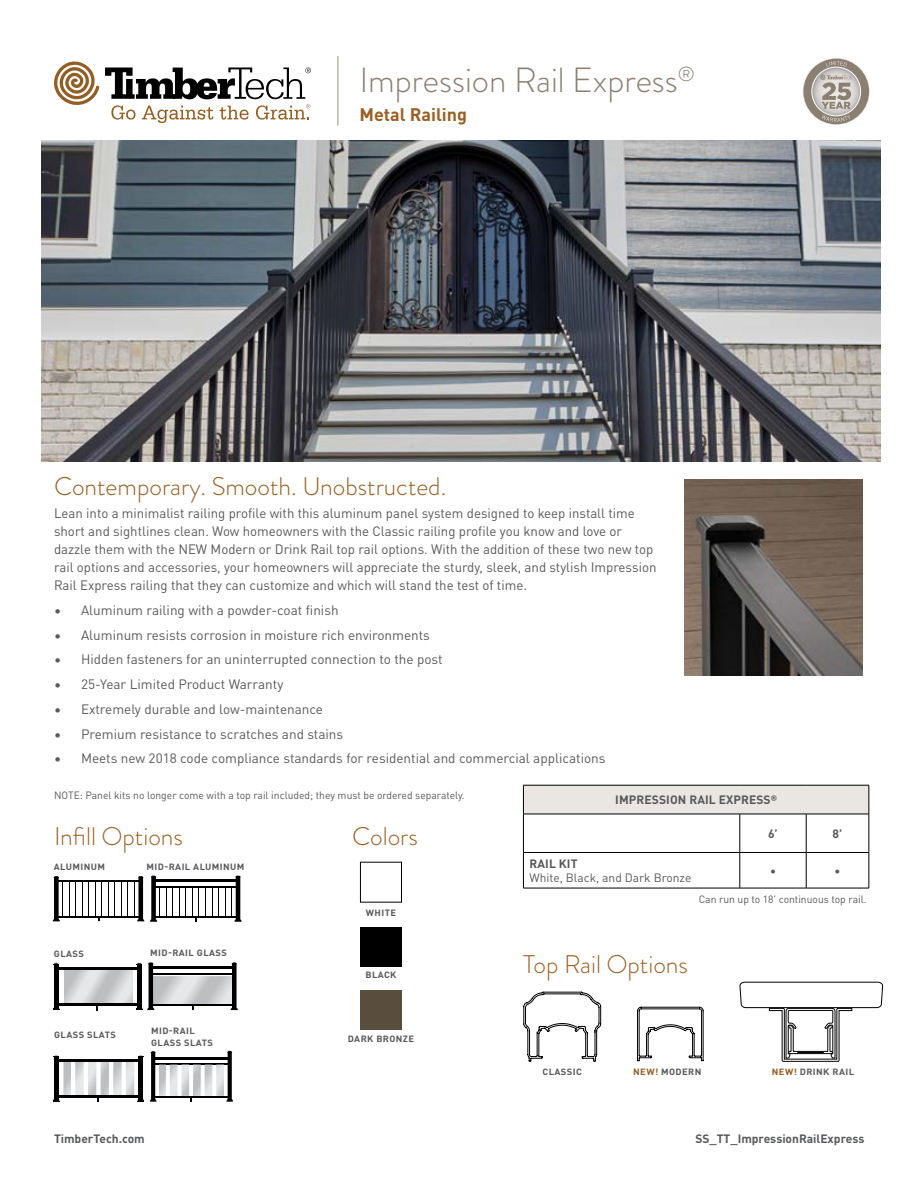
<style>
.page{position:relative;width:918px;height:1188px;background:#fff}
.page>*{position:absolute;margin:0;border:0;box-sizing:border-box;transform-origin:0 0}
.t1{font:300 34.95px "Brandon Grotesque";color:#8b7f71}
.t2{font:300 25.5px "Brandon Grotesque";color:#935f25}
.t3{font:300 25.5px "Brandon Grotesque";color:#9a6026}
.t4{font:700 18px "DINOT";color:#9a6026}
.t5{font:13.5px/18px "DINOT";color:#58595b}
.t6{font:700 12px "DINOT";color:#58595b}
.t7{font:12px "DINOT";color:#58595b}
.t8{font:10.5px "DINOT";color:#58595b}
.t9{font:700 9px/12px "DINOT";letter-spacing:.045em;color:#58595b;scale:1.04 1}
.s1{color:#935f25}
</style>
<div class="page">
<img style="left:41px;top:140px;width:840px;height:321px">
<hr style="left:338px;top:56px;width:1px;height:70px;background:#8c947b">
<svg style="left:803px;top:58px;width:67px;height:67px"></svg>
<div style="left:803px;top:59px;width:66px;height:65px;background:#8b7f71;border-radius:50%"></div>
<svg style="left:812px;top:67px;width:49px;height:49px"></svg>
<div style="left:812px;top:67px;width:49px;height:49px;border:1px solid #fff;border-radius:50%"></div>
<svg style="left:826px;top:61px;width:21px;height:6px"></svg>
<svg style="left:822px;top:115px;width:28px;height:7px"></svg>
<svg style="left:820px;top:74px;width:33px;height:35px"></svg>
<div style="left:360px;top:927px;width:42px;height:40px;background:#000"></div>
<div style="left:360px;top:862px;width:42px;height:40px;border:1px solid #000"></div>
<div style="left:360px;top:990px;width:42px;height:40px;background:#594e3d"></div>
<hr style="left:806px;top:853px;width:1px;height:35px;background:#000">
<hr style="left:869px;top:853px;width:1px;height:35px;background:#000">
<hr style="left:523px;top:888px;width:217px;height:1px;background:#000">
<hr style="left:740px;top:888px;width:66px;height:1px;background:#000">
<hr style="left:806px;top:888px;width:63px;height:1px;background:#000">
<hr style="left:523px;top:853px;width:1px;height:35px;background:#000">
<hr style="left:740px;top:853px;width:1px;height:35px;background:#000">
<hr style="left:740px;top:852px;width:66px;height:1px;background:#000">
<hr style="left:806px;top:852px;width:63px;height:1px;background:#000">
<hr style="left:523px;top:852px;width:217px;height:1px;background:#000">
<svg style="left:523px;top:785px;width:347px;height:67px"></svg>
<img style="left:685px;top:480px;width:178px;height:195px">
<hr style="left:62px;top:882px;width:1px;height:34px;background:#000">
<hr style="left:69px;top:882px;width:1px;height:34px;background:#000">
<hr style="left:75px;top:882px;width:1px;height:34px;background:#000">
<hr style="left:82px;top:882px;width:1px;height:34px;background:#000">
<hr style="left:88px;top:882px;width:1px;height:34px;background:#000">
<hr style="left:95px;top:882px;width:1px;height:34px;background:#000">
<hr style="left:101px;top:882px;width:1px;height:34px;background:#000">
<hr style="left:108px;top:882px;width:1px;height:34px;background:#000">
<hr style="left:114px;top:882px;width:1px;height:34px;background:#000">
<hr style="left:121px;top:882px;width:1px;height:34px;background:#000">
<hr style="left:127px;top:882px;width:1px;height:34px;background:#000">
<hr style="left:134px;top:882px;width:1px;height:34px;background:#000">
<hr style="left:58px;top:916px;width:82px;height:1px;background:#000">
<hr style="left:58px;top:880px;width:82px;height:2px;background:#000">
<svg style="left:137px;top:876px;width:7px;height:45px"></svg>
<svg style="left:53px;top:876px;width:7px;height:45px"></svg>
<hr style="left:159px;top:887px;width:1px;height:30px;background:#000">
<hr style="left:166px;top:887px;width:1px;height:30px;background:#000">
<hr style="left:172px;top:887px;width:1px;height:30px;background:#000">
<hr style="left:179px;top:887px;width:1px;height:30px;background:#000">
<hr style="left:185px;top:887px;width:1px;height:30px;background:#000">
<hr style="left:192px;top:887px;width:1px;height:30px;background:#000">
<hr style="left:198px;top:887px;width:1px;height:30px;background:#000">
<hr style="left:205px;top:887px;width:1px;height:30px;background:#000">
<hr style="left:212px;top:887px;width:1px;height:30px;background:#000">
<hr style="left:218px;top:887px;width:1px;height:30px;background:#000">
<hr style="left:225px;top:887px;width:1px;height:30px;background:#000">
<hr style="left:231px;top:887px;width:1px;height:30px;background:#000">
<hr style="left:155px;top:879px;width:82px;height:3px;background:#000">
<hr style="left:155px;top:916px;width:82px;height:2px;background:#000">
<hr style="left:155px;top:886px;width:82px;height:2px;background:#000">
<svg style="left:234px;top:876px;width:8px;height:46px"></svg>
<svg style="left:150px;top:876px;width:7px;height:46px"></svg>
<svg style="left:64px;top:970px;width:69px;height:34px;background:#cbccce"></svg>
<hr style="left:58px;top:967px;width:79px;height:3px;background:#000">
<hr style="left:58px;top:1004px;width:79px;height:2px;background:#000">
<hr style="left:54px;top:964px;width:4px;height:46px;background:#000">
<svg style="left:136px;top:962px;width:102px;height:48px"></svg>
<svg style="left:53px;top:1056px;width:91px;height:46px"></svg>
<svg style="left:150px;top:1051px;width:83px;height:51px"></svg>
<svg style="left:523px;top:992px;width:78px;height:70px"></svg>
<svg style="left:637px;top:1007px;width:67px;height:54px"></svg>
<svg style="left:740px;top:982px;width:143px;height:80px"></svg>
<svg style="left:54px;top:61px;width:45px;height:44px"></svg>
<svg style="left:105px;top:67px;width:206px;height:56px"></svg>
<h1 class="t1" style="left:360px;top:57px;width:337px">Impression Rail Express<sup>®</sup></h1>
<h3 class="t4" style="left:360px;top:100px;width:109px">Metal Railing</h3>
<h2 class="t2" style="left:54px;top:469px;width:394px">Contemporary. Smooth. Unobstructed.</h2>
<p class="t5" style="left:54px;top:503px;width:604px">Lean into a minimalist railing profile with this aluminum panel system designed to keep install time short and sightlines clean. Wow homeowners with the Classic railing profile you know and love or dazzle them with the NEW Modern or Drink Rail top rail options. With the addition of these two new top rail options and accessories, your homeowners will appreciate the sturdy, sleek, and stylish Impression Rail Express railing that they can customize and which will stand the test of time.</p>
<p class="t5" style="left:54px;top:600px;width:286px">• Aluminum railing with a powder-coat finish</p>
<p class="t5" style="left:54px;top:625px;width:378px">• Aluminum resists corrosion in moisture rich environments</p>
<p class="t5" style="left:54px;top:650px;width:390px">• Hidden fasteners for an uninterrupted connection to the post</p>
<p class="t5" style="left:54px;top:674px;width:231px">• 25-Year Limited Product Warranty</p>
<p class="t5" style="left:54px;top:699px;width:271px">• Extremely durable and low-maintenance</p>
<p class="t5" style="left:54px;top:724px;width:291px">• Premium resistance to scratches and stains</p>
<p class="t5" style="left:54px;top:749px;width:553px">• Meets new 2018 code compliance standards for residential and commercial applications</p>
<p class="t8" style="left:54px;top:788px;width:412px">NOTE: Panel kits no longer come with a top rail included; they must be ordered separately.</p>
<h2 class="t3" style="left:54px;top:819px;width:131px">Infill Options</h2>
<p class="t9" style="left:54px;top:860px;width:51px">ALUMINUM</p>
<p class="t9" style="left:147px;top:860px;width:96px">MID-RAIL ALUMINUM</p>
<p class="t9" style="left:54px;top:947px;width:30px">GLASS</p>
<p class="t9" style="left:54px;top:1029px;width:61px">GLASS SLATS</p>
<p class="t9" style="left:150px;top:946px;width:75px">MID-RAIL GLASS</p>
<p class="t9" style="left:151px;top:1024px;width:61px">MID-RAIL<br>GLASS SLATS</p>
<h2 class="t3" style="left:352px;top:819px;width:67px">Colors</h2>
<p class="t9" style="left:366px;top:906px;width:31px">WHITE</p>
<p class="t9" style="left:365px;top:969px;width:31px">BLACK</p>
<p class="t9" style="left:348px;top:1032px;width:65px">DARK BRONZE</p>
<p class="t6" style="left:615px;top:790px;width:163px">IMPRESSION RAIL EXPRESS®</p>
<p class="t6" style="left:768px;top:824px;width:11px">6’</p>
<p class="t6" style="left:833px;top:824px;width:11px">8’</p>
<p class="t6" style="left:530px;top:854px;width:50px">RAIL KIT</p>
<p class="t7" style="left:529px;top:869px;width:163px">White, Black, and Dark Bronze</p>
<p class="t6" style="left:770px;top:861px;width:7px">•</p>
<p class="t6" style="left:835px;top:861px;width:7px">•</p>
<p class="t8" style="left:699px;top:891px;width:169px">Can run up to 18' continuous top rail.</p>
<h2 class="t3" style="left:523px;top:947px;width:166px">Top Rail Options</h2>
<p class="t9" style="left:543px;top:1065px;width:39px">CLASSIC</p>
<p class="t9" style="left:633px;top:1065px;width:67px"><span class="s1">NEW!</span> MODERN</p>
<p class="t9" style="left:772px;top:1065px;width:81px"><span class="s1">NEW!</span> DRINK RAIL</p>
<p class="t6" style="left:54px;top:1129px;width:92px">TimberTech.com</p>
<p class="t6" style="left:695px;top:1129px;width:170px">SS_TT_ImpressionRailExpress</p>
</div>
